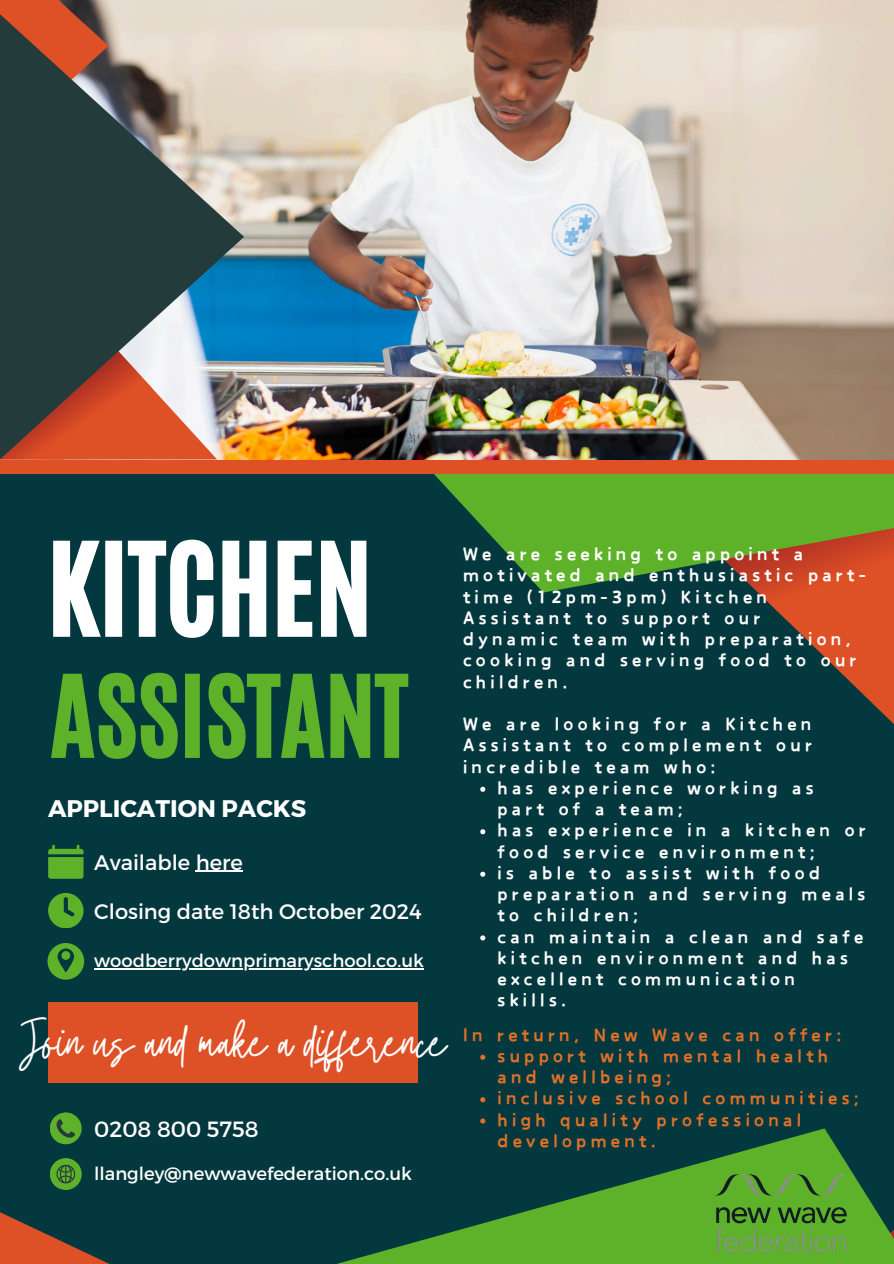
<style>
.page{position:relative;width:894px;height:1264px;background:#fff}
.page>*{position:absolute;margin:0;border:0;box-sizing:border-box;transform-origin:0 0}
.t1{font:108.75px "CA Generated";color:#fff}
.t2{font:95.25px "CA Generated";color:#5eb229}
.t3{font:46.5px "Twister";color:#fff}
.t4{font:700 24px "Montserrat";color:#fff}
.t5{font:22.05px "Montserrat";color:#fff}
.t6{font:21px "Montserrat";color:#fff}
.t7{font:900 20.25px/21.3px "Canva Funny";letter-spacing:.215em;color:#fff}
.t8{font:900 20.25px/21.3px "Canva Funny";letter-spacing:.215em;color:#e17126}
.t9{font:18px "Montserrat";color:#fff}
</style>
<div class="page">
<div style="left:0;top:0;width:893px;height:1263px;background:#04383f"></div>
<svg style="left:786px;top:620px;width:107px;height:103px"></svg>
<svg style="left:434px;top:474px;width:459px;height:118px;fill:#5eb229"></svg>
<svg style="left:723px;top:517px;width:170px;height:103px;background:#9c6129"></svg>
<img style="left:0;top:0;width:893px;height:460px">
<svg style="left:0;top:1128px;width:893px;height:135px"></svg>
<svg style="left:0;top:0;width:109px;height:14px;background:#ab5338"></svg>
<svg style="left:0;top:14px;width:244px;height:445px;background:#706a64"></svg>
<div style="left:0;top:460px;width:893px;height:14px;background:#de5026"></div>
<div style="left:48px;top:1001px;width:369px;height:81px;background:#de5026"></div>
<svg style="left:48px;top:893px;width:35px;height:34px"></svg>
<svg style="left:48px;top:844px;width:35px;height:34px"></svg>
<svg style="left:47px;top:943px;width:37px;height:36px"></svg>
<svg style="left:50px;top:1112px;width:31px;height:32px"></svg>
<svg style="left:50px;top:1158px;width:31px;height:31px"></svg>
<img style="left:714px;top:1174px;width:132px;height:85px">
<svg style="left:480px;top:786px;width:5px;height:5px"></svg>
<svg style="left:480px;top:829px;width:5px;height:5px"></svg>
<svg style="left:480px;top:871px;width:5px;height:5px"></svg>
<svg style="left:480px;top:935px;width:5px;height:5px"></svg>
<svg style="left:480px;top:1054px;width:5px;height:5px"></svg>
<svg style="left:480px;top:1097px;width:5px;height:5px"></svg>
<svg style="left:480px;top:1118px;width:5px;height:5px"></svg>
<hr style="left:196px;top:870px;width:47px;height:1px;background:#fff">
<hr style="left:94px;top:968px;width:330px;height:1px;background:#fff">
<p class="t1" style="left:47px;top:511px;width:326px">KITCHEN</p>
<p class="t2" style="left:50px;top:648px;width:359px">ASSISTANT</p>
<h2 class="t4" style="left:48px;top:792px;width:260px">APPLICATION PACKS</h2>
<p class="t6" style="left:94px;top:848px;width:150px">Available here</p>
<h4 class="t6" style="left:94px;top:897px;width:329px">Closing date 18th October 2024</h4>
<p class="t9" style="left:94px;top:948px;width:331px">woodberrydownprimaryschool.co.uk</p>
<h6 class="t3" style="left:18px;top:1009px;width:431px">Join us and make a dif erence</h6>
<p class="t5" style="left:94px;top:1114px;width:166px">0208 800 5758</p>
<h6 class="t9" style="left:94px;top:1161px;width:319px">llangley@newwavefederation.co.uk</h6>
<p class="t7" style="left:463px;top:544px;width:404px">We are seeking to appoint a motivated and enthusiastic part&shy;time (12pm-3pm) Kitchen<br>Assistant to support our<br>dynamic team with preparation, cooking and serving food to our children.</p>
<h1 class="t7" style="left:463px;top:714px;width:350px;text-align:justify">We are looking for a Kitchen Assistant to complement our incredible team who:</h1>
<h6 class="t7" style="left:497px;top:778px;width:317px">has experience working as part of a team;</h6>
<h6 class="t7" style="left:497px;top:820px;width:369px">has experience in a kitchen or food service environment;</h6>
<p class="t7" style="left:497px;top:863px;width:369px">is able to assist with food preparation and serving meals to children;</p>
<p class="t7" style="left:497px;top:926px;width:367px">can maintain a clean and safe kitchen environment and has excellent communication skills.</p>
<p class="t8" style="left:463px;top:1024px;width:380px">In return, New Wave can offer:</p>
<p class="t8" style="left:497px;top:1046px;width:332px">support with mental health and wellbeing;</p>
<h6 class="t8" style="left:497px;top:1088px;width:363px">inclusive school communities;</h6>
<p class="t8" style="left:497px;top:1109px;width:305px">high quality professional development.</p>
</div>
